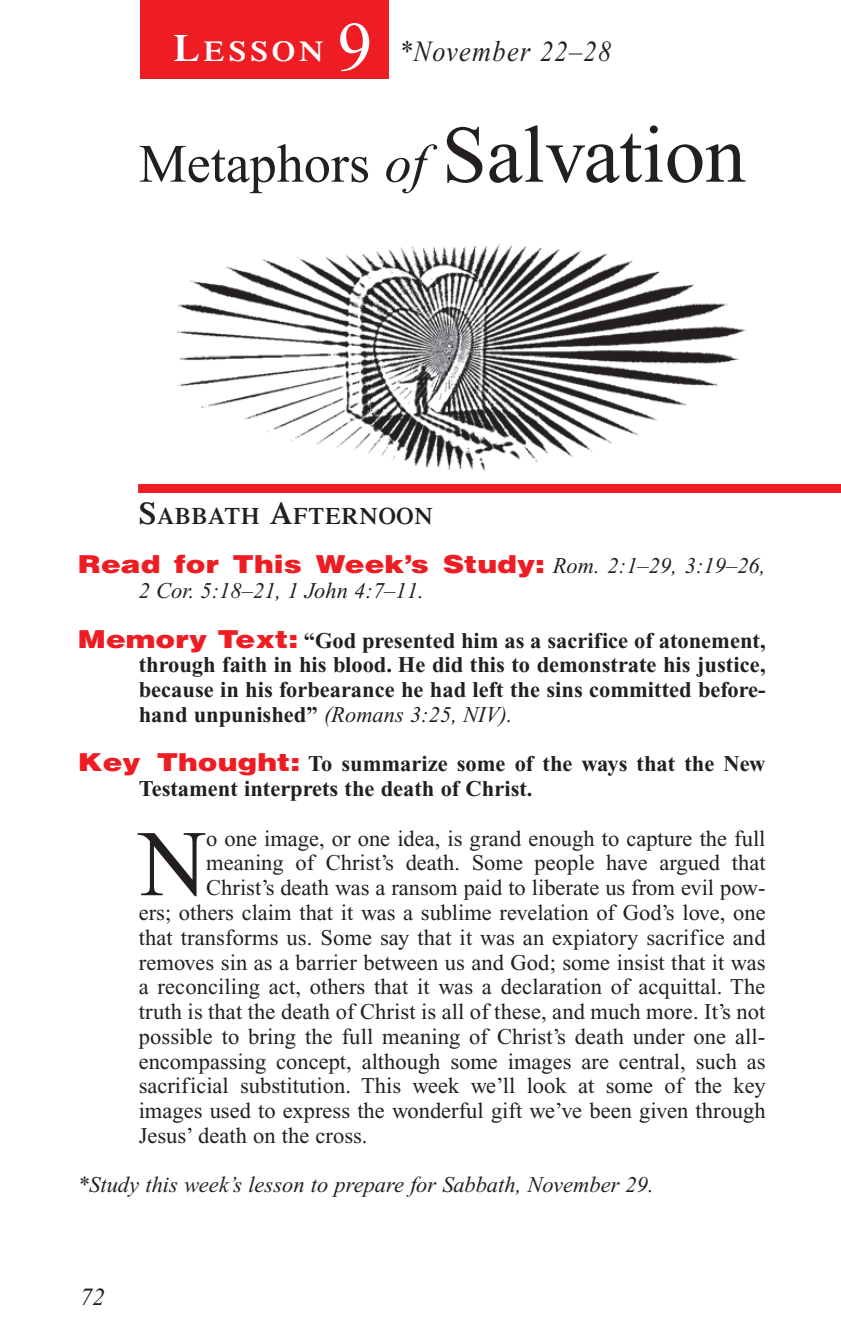
<style>
.page{position:relative;width:841px;height:1337px;background:#fff}
.page>*{position:absolute;margin:0;border:0;box-sizing:border-box;transform-origin:0 0}
.t1{font:93.83px "Times New Roman";color:#231f20}
.t2{font:69.75px "Times New Roman";color:#fff}
.t3{font:54px "Times New Roman";color:#231f20}
.t4{font:italic 29.25px "Times New Roman";letter-spacing:.05em;color:#231f20;scale:.9 1}
.t5{font:600 28.8px "Times";letter-spacing:.135em;color:#fff;scale:1.1 1}
.t6{font:900 24.75px "Helvetica";color:#ee1d23;scale:1.2 1}
.t7{font:italic 24.75px "Times New Roman";color:#231f20}
.t8{font:600 23.62px "Times";letter-spacing:.035em;color:#231f20}
.t9{font:22.5px "Times New Roman";color:#231f20}
.t10{font:700 22.5px/24.8px "Times New Roman";color:#231f20;text-align:justify}
.t11{font:italic 22.5px "Times New Roman";color:#231f20}
.s1{font-size:38.25px}
.s2{font-style:italic}
.s3{font-size:81px}
.s4{font-size:31.5px}
.s5{font-family:"Times New Roman";font-weight:400;font-style:italic;font-size:22.5px;color:#231f20}
.s6{font-family:"Helvetica";font-weight:900;font-size:24.75px;color:#ee1d23}
.s7{font-weight:400;font-style:italic}
</style>
<div class="page">
<div style="left:140px;top:0;width:248px;height:78px;background:#ee1d23"></div>
<img style="left:177px;top:244px;width:569px;height:227px">
<div style="left:138px;top:484px;width:702px;height:9px;background:#ee1d23"></div>
<p class="t5" style="left:173px;top:40px;width:138px"><span class="s1">L</span>ESSON</p>
<h2 class="t2" style="left:337px;top:22px;width:36px">9</h2>
<h3 class="t4" style="left:399px;top:41px;width:237px">*November 22–28</h3>
<h3 class="t3" style="left:139px;top:144px;width:608px">Metaphors <span class="s2">of</span> <span class="s3">Salvation</span></h3>
<p class="t8" style="left:139px;top:507px;width:295px"><span class="s4">S</span>ABBATH <span class="s4">A</span>FTERNOON</p>
<p class="t6" style="left:78px;top:550px;width:574px">Read for This Week’s Study: <span class="s5">Rom. 2:1–29, 3:19–26,</span></p>
<p class="t11" style="left:139px;top:582px;width:286px">2 Cor. 5:18–21, 1 John 4:7–11.</p>
<p class="t10" style="left:139px;top:630px;width:628px;text-indent:-61px"><span class="s6">Memory Text:</span> “God presented him as a sacrifice of atonement, through faith in his blood. He did this to demonstrate his justice, because in his forbearance he had left the sins committed before&shy;hand unpunished” <span class="s7">(Romans 3:25, NIV).</span></p>
<p class="t10" style="left:139px;top:754px;width:628px;text-indent:-61px"><span class="s6">Key Thought:</span> To summarize some of the ways that the New<br>Testament interprets the death of Christ.</p>
<h1 class="t1" style="left:139px;top:830px;width:69px">N</h1>
<p class="t9" style="left:206px;top:830px;width:560px">o one image, or one idea, is grand enough to capture the full</p>
<p class="t9" style="left:206px;top:855px;width:560px">meaning of Christ’s death. Some people have argued that</p>
<p class="t9" style="left:206px;top:879px;width:560px">Christ’s death was a ransom paid to liberate us from evil pow-</p>
<p class="t9" style="left:139px;top:904px;width:628px">ers; others claim that it was a sublime revelation of God’s love, one</p>
<p class="t9" style="left:139px;top:929px;width:628px">that transforms us. Some say that it was an expiatory sacrifice and</p>
<p class="t9" style="left:139px;top:954px;width:628px">removes sin as a barrier between us and God; some insist that it was</p>
<p class="t9" style="left:139px;top:978px;width:628px">a reconciling act, others that it was a declaration of acquittal. The</p>
<p class="t9" style="left:139px;top:1003px;width:628px">truth is that the death of Christ is all of these, and much more. It’s not</p>
<p class="t9" style="left:139px;top:1028px;width:628px">possible to bring the full meaning of Christ’s death under one all-</p>
<p class="t9" style="left:139px;top:1053px;width:628px">encompassing concept, although some images are central, such as</p>
<p class="t9" style="left:139px;top:1077px;width:628px">sacrificial substitution. This week we’ll look at some of the key</p>
<p class="t9" style="left:139px;top:1102px;width:628px">images used to express the wonderful gift we’ve been given through</p>
<p class="t9" style="left:139px;top:1127px;width:230px">Jesus’ death on the cross.</p>
<p class="t11" style="left:78px;top:1176px;width:577px">*Study this week’s lesson to prepare for Sabbath, November 29.</p>
<p class="t7" style="left:80px;top:1287px;width:26px">72</p>
</div>
